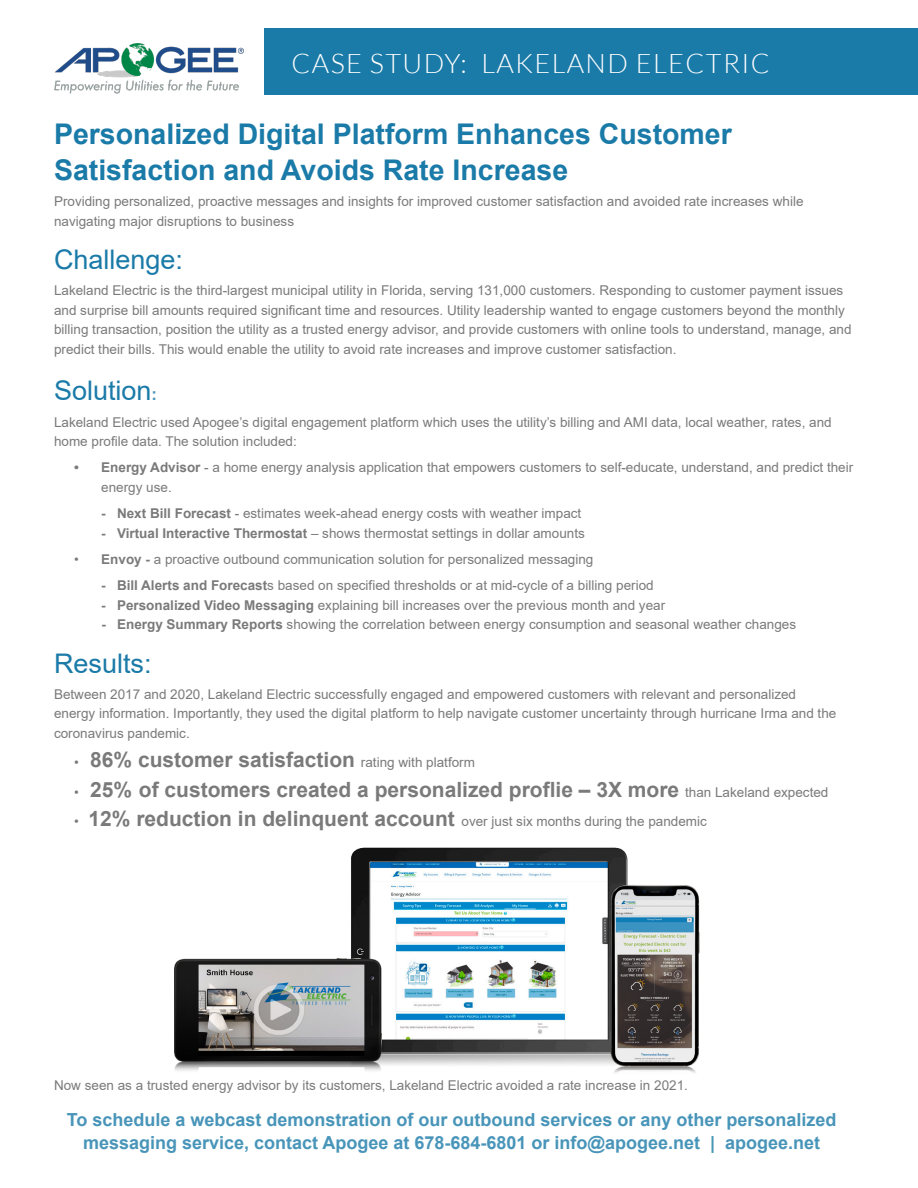
<style>
.page{position:relative;width:918px;height:1188px;background:#fff}
.page>*{position:absolute;margin:0;border:0;box-sizing:border-box;transform-origin:0 0}
.t1{font:700 28.5px/36px "Arial";color:#1a7aa8}
.t2{font:27px "Arial";color:#1a7aa8}
.t3{font:300 27px "Lato";letter-spacing:.05em;color:#fff}
.t4{font:700 21px "Arial";color:#7a7a7a}
.t5{font:700 18px/22.5px "Arial";color:#4895b9;text-align:center}
.t6{font:13.5px/19.5px "Arial";color:#7a7a7a}
.s1{font-weight:700;font-size:16.5px;color:#4895b9}
.s2{font-weight:700}
.s3{font-weight:400;font-size:13.5px}
.s4{font-weight:700;font-size:21px}
</style>
<div class="page">
<div style="left:265px;top:28px;width:653px;height:67px;background:#1a7aa8"></div>
<img style="left:54px;top:43px;width:190px;height:51px">
<img style="left:351px;top:847px;width:277px;height:218px">
<img style="left:603px;top:883px;width:97px;height:190px">
<img style="left:175px;top:958px;width:207px;height:113px">
<p class="t3" style="left:292px;top:49px;width:480px">CASE STUDY: LAKELAND ELECTRIC</p>
<p class="t1" style="left:54px;top:116px;width:679px">Personalized Digital Platform Enhances Customer<br>Satisfaction and Avoids Rate Increase</p>
<p class="t6" style="left:54px;top:192px;width:751px">Providing personalized, proactive messages and insights for improved customer satisfaction and avoided rate increases while navigating major disruptions to business</p>
<p class="t2" style="left:54px;top:241px;width:131px">Challenge:</p>
<p class="t6" style="left:54px;top:281px;width:799px">Lakeland Electric is the third-largest municipal utility in Florida, serving 131,000 customers. Responding to customer payment issues and surprise bill amounts required significant time and resources. Utility leadership wanted to engage customers beyond the monthly billing transaction, position the utility as a trusted energy advisor, and provide customers with online tools to understand, manage, and predict their bills. This would enable the utility to avoid rate increases and improve customer satisfaction.</p>
<p class="t2" style="left:54px;top:372px;width:105px">Solution<span class="s1">:</span></p>
<p class="t6" style="left:54px;top:412px;width:779px">Lakeland Electric used Apogee’s digital engagement platform which uses the utility’s billing and AMI data, local weather, rates, and home profile data. The solution included:</p>
<p class="t6" style="left:101px;top:458px;width:754px;text-indent:-27px"><span class="s2">• Energy Advisor</span> - a home energy analysis application that empowers customers to self-educate, understand, and predict their energy use.</p>
<p class="t6" style="left:101px;top:504px;width:482px"><span class="s2">- Next Bill Forecast</span> - estimates week-ahead energy costs with weather impact</p>
<p class="t6" style="left:101px;top:523px;width:485px"><span class="s2">- Virtual Interactive Thermostat</span> – shows thermostat settings in dollar amounts</p>
<p class="t6" style="left:74px;top:549px;width:521px">• <span class="s2">Envoy -</span> a proactive outbound communication solution for personalized messaging</p>
<p class="t6" style="left:101px;top:576px;width:554px"><span class="s2">- Bill Alerts and Forecast</span>s based on specified thresholds or at mid-cycle of a billing period</p>
<p class="t6" style="left:101px;top:595px;width:565px"><span class="s2">- Personalized Video Messaging</span> explaining bill increases over the previous month and year</p>
<p class="t6" style="left:101px;top:615px;width:696px"><span class="s2">- Energy Summary Reports</span> showing the correlation between energy consumption and seasonal weather changes</p>
<p class="t2" style="left:54px;top:645px;width:99px">Results:</p>
<p class="t6" style="left:54px;top:684px;width:784px">Between 2017 and 2020, Lakeland Electric successfully engaged and empowered customers with relevant and personalized energy information. Importantly, they used the digital platform to help navigate customer uncertainty through hurricane Irma and the coronavirus pandemic.</p>
<p class="t4" style="left:74px;top:745px;width:402px"><span class="s3">•</span> 86% customer satisfaction <span class="s3">rating with platform</span></p>
<p class="t4" style="left:74px;top:775px;width:756px"><span class="s3">•</span> 25% of customers created a personalized proflie – 3X more <span class="s3">than Lakeland expected</span></p>
<p class="t6" style="left:74px;top:812px;width:634px">• <span class="s4">12% reduction in delinquent account</span> over just six months during the pandemic</p>
<p class="t6" style="left:54px;top:1076px;width:636px">Now seen as a trusted energy advisor by its customers, Lakeland Electric avoided a rate increase in 2021.</p>
<p class="t5" style="left:67px;top:1109px;width:771px">To schedule a webcast demonstration of our outbound services or any other personalized messaging service, contact Apogee at 678-684-6801 or info@apogee.net | apogee.net</p>
</div>
